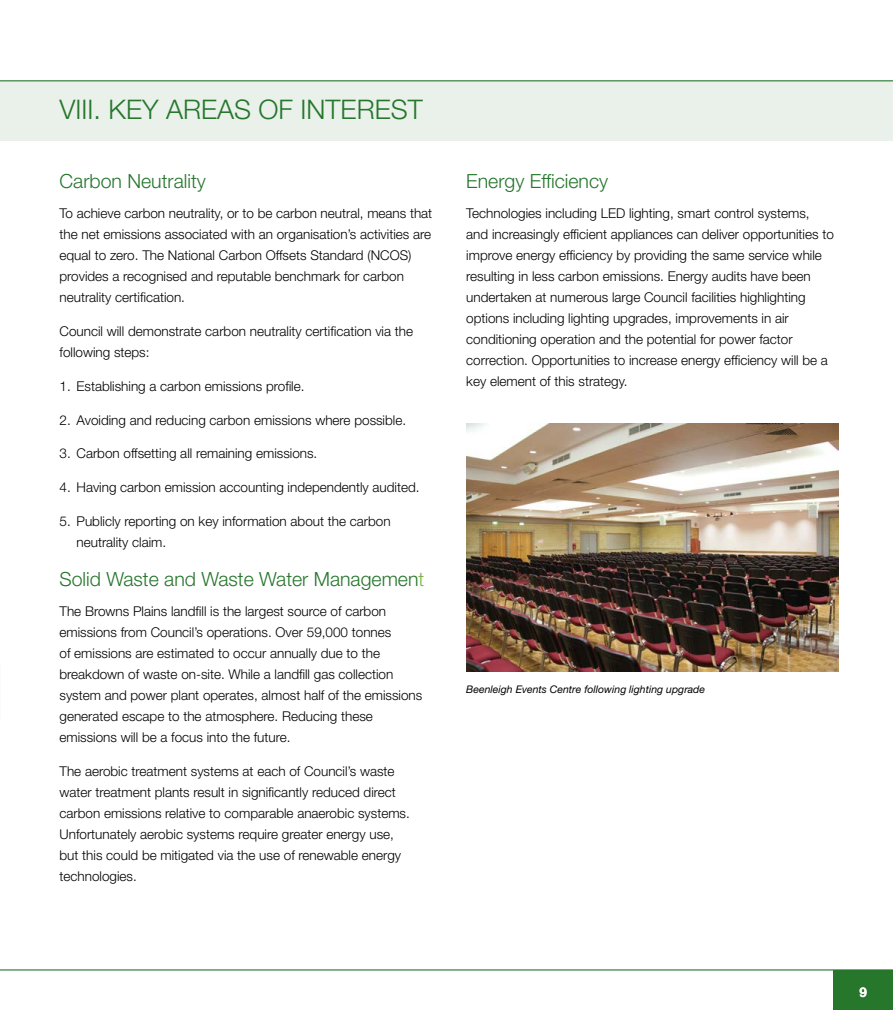
<style>
.page{position:relative;width:893px;height:1021px;background:#fff}
.page>*{position:absolute;margin:0;border:0;box-sizing:border-box;transform-origin:0 0}
.Heading_1{font:300 27px "Helvetica Neue LT Std";color:#26762c}
.Heading_2{font:300 19.5px "Helvetica Neue LT Std";color:#26762c}
.body{font:300 13.5px/21px "Helvetica Neue LT Std";color:#000}
.t1{font:700 13.5px "Helvetica Neue LT Std";color:#fff}
.t2{font:italic 10.5px "Helvetica Neue LT Std";color:#000}
.s1{color:#7cb342}
</style>
<div class="page">
<div style="left:833px;top:970px;width:60px;height:40px;background:#26762c"></div>
<div style="left:0;top:81px;width:893px;height:59px;background:#e9f1ea"></div>
<img style="left:466px;top:423px;width:373px;height:249px">
<hr style="left:0;top:969px;width:893px;height:1px;background:#26762c">
<hr style="left:0;top:80px;width:893px;height:1px;background:#26762c">
<h2 class="Heading_1" style="left:60px;top:93px;width:365px">VIII. KEY AREAS OF INTEREST</h2>
<h3 class="Heading_2" style="left:60px;top:169px;width:148px">Carbon Neutrality</h3>
<p class="body" style="left:60px;top:203px;width:374px">To achieve carbon neutrality, or to be carbon neutral, means that the net emissions associated with an organisation’s activities are equal to zero. The National Carbon Offsets Standard (NCOS) provides a recognised and reputable benchmark for carbon neutrality certification.</p>
<p class="body" style="left:60px;top:320px;width:355px">Council will demonstrate carbon neutrality certification via the following steps:</p>
<p class="body" style="left:60px;top:375px;width:247px">1. Establishing a carbon emissions profile.</p>
<p class="body" style="left:60px;top:409px;width:348px">2. Avoiding and reducing carbon emissions where possible.</p>
<p class="body" style="left:60px;top:443px;width:259px">3. Carbon offsetting all remaining emissions.</p>
<p class="body" style="left:60px;top:476px;width:362px">4. Having carbon emission accounting independently audited.</p>
<p class="body" style="left:77px;top:510px;width:316px;text-indent:-17px">5. Publicly reporting on key information about the carbon neutrality claim.</p>
<h3 class="Heading_2" style="left:60px;top:567px;width:366px">Solid Waste and Waste Water Managemen<span class="s1">t</span></h3>
<p class="body" style="left:60px;top:600px;width:364px">The Browns Plains landfill is the largest source of carbon emissions from Council’s operations. Over 59,000 tonnes<br>of emissions are estimated to occur annually due to the breakdown of waste on-site. While a landfill gas collection system and power plant operates, almost half of the emissions generated escape to the atmosphere. Reducing these emissions will be a focus into the future.</p>
<p class="body" style="left:60px;top:760px;width:352px">The aerobic treatment systems at each of Council’s waste water treatment plants result in significantly reduced direct carbon emissions relative to comparable anaerobic systems.<br>Unfortunately aerobic systems require greater energy use, but this could be mitigated via the use of renewable energy technologies.</p>
<h3 class="Heading_2" style="left:466px;top:169px;width:143px">Energy Efficiency</h3>
<p class="body" style="left:466px;top:203px;width:369px">Technologies including LED lighting, smart control systems, and increasingly efficient appliances can deliver opportunities to improve energy efficiency by providing the same service while resulting in less carbon emissions. Energy audits have been undertaken at numerous large Council facilities highlighting options including lighting upgrades, improvements in air conditioning operation and the potential for power factor correction. Opportunities to increase energy efficiency will be a key element of this strategy.</p>
<p class="t2" style="left:466px;top:683px;width:240px">Beenleigh Events Centre following lighting upgrade</p>
<p class="t1" style="left:859px;top:983px;width:9px">9</p>
</div>
